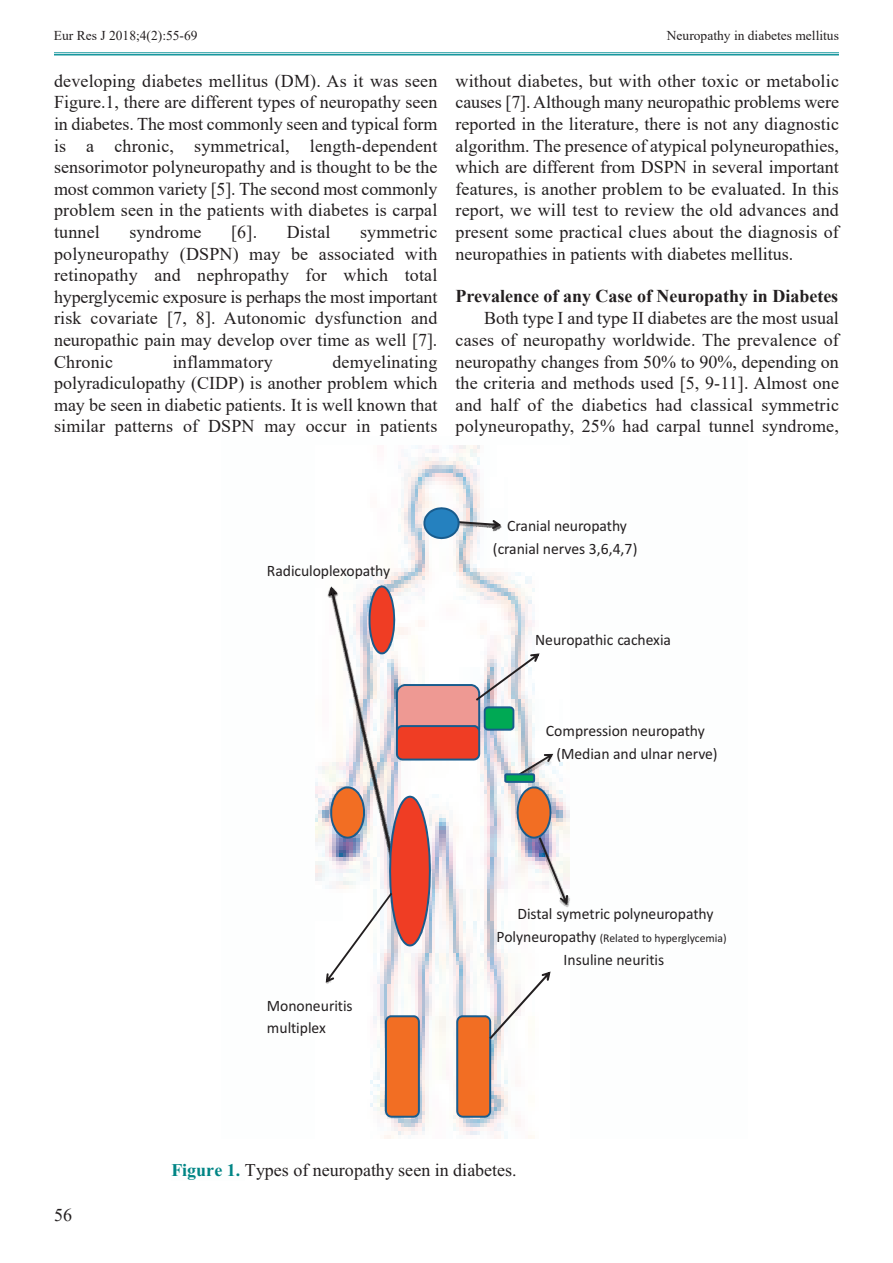
<style>
.page{position:relative;width:893px;height:1263px;background:#fff}
.page>*{position:absolute;margin:0;border:0;box-sizing:border-box;transform-origin:0 0}
.t1{font:18px/21.6px "Times New Roman";letter-spacing:.01em;color:#231f20;text-align:justify}
.t2{font:700 18px "Times New Roman";color:#231f20}
.t3{font:15.9px/22.8px "Calibri";letter-spacing:-.005em;color:#231f20}
.t4{font:13.5px "Times New Roman";color:#231f20}
.t5{font:11.85px "Calibri";letter-spacing:-.005em;color:#231f20}
.s1{font-size:15.9px}
.s2{font-weight:700;color:#008585}
</style>
<div class="page">
<hr style="left:54px;top:52px;width:785px;height:1px;background:#18979e">
<hr style="left:54px;top:54px;width:785px;height:2px;background:#18979e">
<img style="left:316px;top:445px;width:254px;height:694px">
<img style="left:501px;top:514px;width:12px;height:25px">
<img style="left:319px;top:576px;width:84px;height:315px">
<svg style="left:423px;top:507px;width:78px;height:32px"></svg>
<img style="left:568px;top:835px;width:2px;height:83px">
<img style="left:316px;top:891px;width:10px;height:95px">
<svg style="left:326px;top:585px;width:242px;height:533px"></svg>
<p class="t4" style="left:54px;top:28px;width:145px">Eur Res J 2018;4(2):55-69</p>
<p class="t4" style="left:667px;top:28px;width:174px">Neuropathy in diabetes mellitus</p>
<p class="t1" style="left:54px;top:70px;width:385px">developing diabetes mellitus (DM). As it was seen Figure.1, there are different types of neuropathy seen in diabetes. The most commonly seen and typical form is a chronic, symmetrical, length-dependent sensorimotor polyneuropathy and is thought to be the most common variety [5]. The second most commonly problem seen in the patients with diabetes is carpal tunnel</p>
<p class="t1" style="left:54px;top:221px;width:385px;text-indent:306px">symmetric polyneuropathy (DSPN) may be associated with retinopathy and nephropathy for which total hyperglycemic exposure is perhaps the most important risk covariate [7, 8]. Autonomic dysfunction and neuropathic pain may develop over time as well [7].<br>Chronic</p>
<p class="t1" style="left:129px;top:221px;width:74px">syndrome</p>
<p class="t1" style="left:231px;top:221px;width:28px">[6].</p>
<p class="t1" style="left:287px;top:221px;width:45px">Distal</p>
<p class="t1" style="left:54px;top:351px;width:385px;text-indent:278px">demyelinating polyradiculopathy (CIDP) is another problem which may be seen in diabetic patients. It is well known that similar patterns of DSPN may occur in patients</p>
<p class="t1" style="left:173px;top:351px;width:101px">inflammatory</p>
<p class="t1" style="left:455px;top:70px;width:385px">without diabetes, but with other toxic or metabolic causes [7]. Although many neuropathic problems were reported in the literature, there is not any diagnostic algorithm. The presence of atypical polyneuropathies, which are different from DSPN in several important features, is another problem to be evaluated. In this report, we will test to review the old advances and present some practical clues about the diagnosis of neuropathies in patients with diabetes mellitus.</p>
<p class="t2" style="left:455px;top:286px;width:384px">Prevalence of any Case of Neuropathy in Diabetes</p>
<p class="t1" style="left:455px;top:307px;width:385px;text-indent:29px">Both type I and type II diabetes are the most usual cases of neuropathy worldwide. The prevalence of neuropathy changes from 50% to 90%, depending on the criteria and methods used [5, 9-11]. Almost one and half of the diabetics had classical symmetric polyneuropathy, 25% had carpal tunnel syndrome,</p>
<p class="t3" style="left:267px;top:559px;width:125px">Radiculoplexopathy</p>
<p class="t3" style="left:493px;top:513px;width:146px;text-align:center">Cranial neuropathy (cranial nerves 3,6,4,7)</p>
<p class="t3" style="left:535px;top:628px;width:137px">Neuropathic cachexia</p>
<p class="t3" style="left:556px;top:719px;width:163px;text-indent:-11px">Compression neuropathy (Median and ulnar nerve)</p>
<p class="t3" style="left:267px;top:993px;width:87px">Mononeuritis multiplex</p>
<p class="t3" style="left:517px;top:902px;width:198px">Distal symetric polyneuropathy</p>
<p class="t5" style="left:496px;top:930px;width:232px"><span class="s1">Polyneuropathy</span> (Related to hyperglycemia)</p>
<p class="t3" style="left:563px;top:948px;width:102px">Insuline neuritis</p>
<p class="t1" style="left:54px;top:1204px;width:19px">56</p>
<p class="t1" style="left:171px;top:1159px;width:347px"><span class="s2">Figure 1.</span> Types of neuropathy seen in diabetes.</p>
</div>
